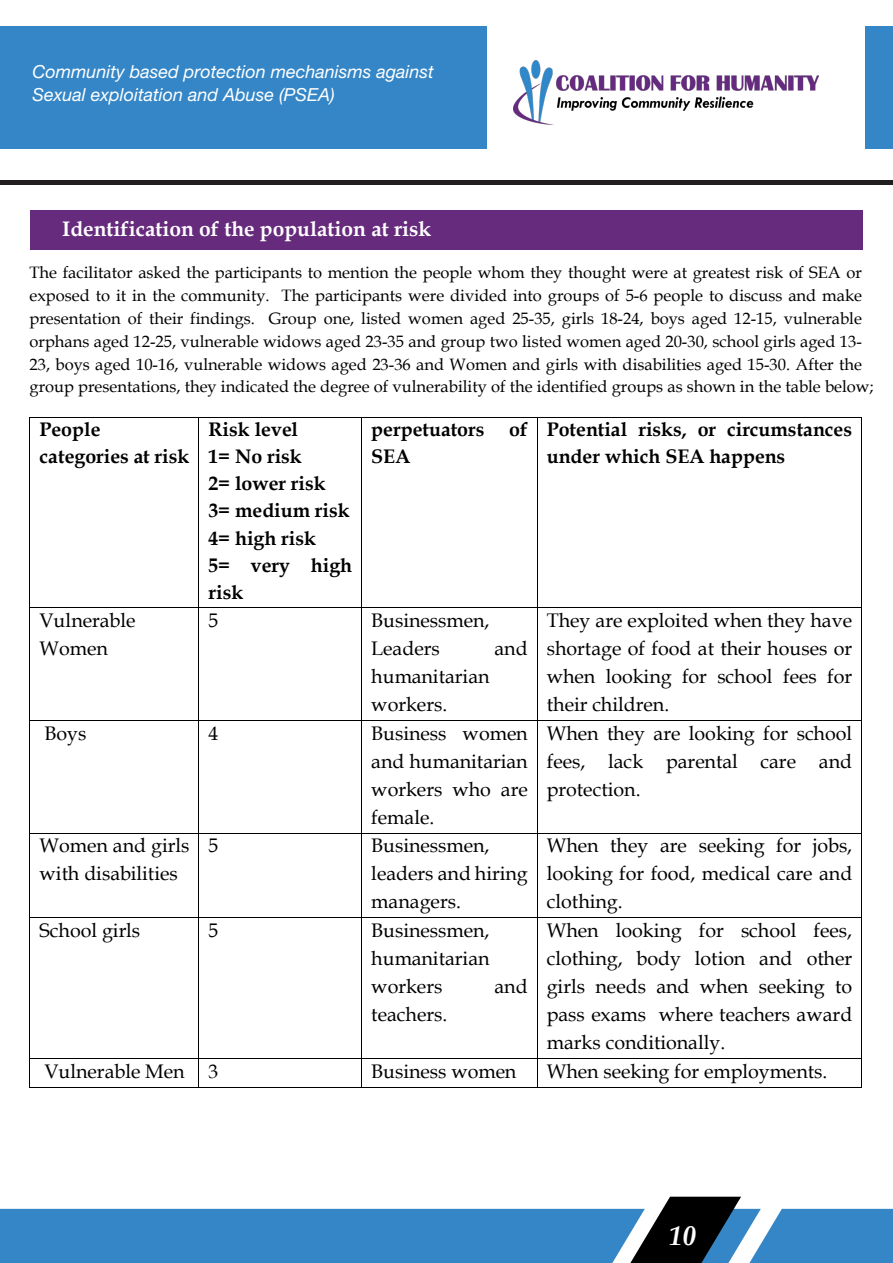
<style>
.page{position:relative;width:893px;height:1263px;background:#fff}
.page>*{position:absolute;margin:0;border:0;box-sizing:border-box;transform-origin:0 0}
.t1{font:italic 700 27px "Book Antiqua";color:#fff}
.t2{font:700 21px "Book Antiqua";color:#fff}
.t3{font:19.65px/27.9px "Book Antiqua";color:#000;text-align:justify}
.t4{font:700 19.65px/27.2px "Book Antiqua";color:#000}
.t5{font:italic 18px/22.8px "Helvetica Neue LT Std";color:#fff}
.t6{font:16.5px/22.8px "Book Antiqua";color:#000}
</style>
<div class="page">
<img style="left:514px;top:60px;width:305px;height:65px">
<div style="left:0;top:180px;width:893px;height:5px;background:#211e1f"></div>
<div style="left:0;top:26px;width:486px;height:123px;background:#3486c7"></div>
<svg style="left:0;top:1197px;width:893px;height:66px"></svg>
<div style="left:865px;top:26px;width:28px;height:123px;background:#3486c7"></div>
<div style="left:30px;top:210px;width:832px;height:39px;background:#662b7d"></div>
<hr style="left:30px;top:417px;width:168px;height:1px;background:#000">
<hr style="left:199px;top:417px;width:162px;height:1px;background:#000">
<hr style="left:362px;top:417px;width:175px;height:1px;background:#000">
<hr style="left:538px;top:417px;width:323px;height:1px;background:#000">
<hr style="left:30px;top:418px;width:1px;height:189px;background:#000">
<hr style="left:198px;top:418px;width:1px;height:189px;background:#000">
<hr style="left:361px;top:418px;width:1px;height:189px;background:#000">
<hr style="left:537px;top:418px;width:1px;height:189px;background:#000">
<hr style="left:861px;top:418px;width:1px;height:189px;background:#000">
<hr style="left:30px;top:607px;width:168px;height:1px;background:#000">
<hr style="left:199px;top:607px;width:162px;height:1px;background:#000">
<hr style="left:362px;top:607px;width:175px;height:1px;background:#000">
<hr style="left:538px;top:607px;width:323px;height:1px;background:#000">
<hr style="left:30px;top:608px;width:1px;height:112px;background:#000">
<hr style="left:198px;top:608px;width:1px;height:112px;background:#000">
<hr style="left:361px;top:608px;width:1px;height:112px;background:#000">
<hr style="left:537px;top:608px;width:1px;height:112px;background:#000">
<hr style="left:861px;top:608px;width:1px;height:112px;background:#000">
<hr style="left:30px;top:720px;width:168px;height:1px;background:#000">
<hr style="left:199px;top:720px;width:162px;height:1px;background:#000">
<hr style="left:362px;top:720px;width:175px;height:1px;background:#000">
<hr style="left:538px;top:720px;width:323px;height:1px;background:#000">
<hr style="left:30px;top:721px;width:1px;height:112px;background:#000">
<hr style="left:198px;top:721px;width:1px;height:112px;background:#000">
<hr style="left:361px;top:721px;width:1px;height:112px;background:#000">
<hr style="left:537px;top:721px;width:1px;height:112px;background:#000">
<hr style="left:861px;top:721px;width:1px;height:112px;background:#000">
<hr style="left:30px;top:833px;width:168px;height:1px;background:#000">
<hr style="left:199px;top:833px;width:162px;height:1px;background:#000">
<hr style="left:362px;top:833px;width:175px;height:1px;background:#000">
<hr style="left:538px;top:833px;width:323px;height:1px;background:#000">
<hr style="left:30px;top:834px;width:1px;height:83px;background:#000">
<hr style="left:198px;top:834px;width:1px;height:83px;background:#000">
<hr style="left:361px;top:834px;width:1px;height:83px;background:#000">
<hr style="left:537px;top:834px;width:1px;height:83px;background:#000">
<hr style="left:861px;top:834px;width:1px;height:83px;background:#000">
<hr style="left:30px;top:917px;width:168px;height:1px;background:#000">
<hr style="left:199px;top:917px;width:162px;height:1px;background:#000">
<hr style="left:362px;top:917px;width:175px;height:1px;background:#000">
<hr style="left:538px;top:917px;width:323px;height:1px;background:#000">
<hr style="left:30px;top:918px;width:1px;height:140px;background:#000">
<hr style="left:198px;top:918px;width:1px;height:140px;background:#000">
<hr style="left:361px;top:918px;width:1px;height:140px;background:#000">
<hr style="left:537px;top:918px;width:1px;height:140px;background:#000">
<hr style="left:861px;top:918px;width:1px;height:140px;background:#000">
<hr style="left:30px;top:1058px;width:168px;height:1px;background:#000">
<hr style="left:199px;top:1058px;width:162px;height:1px;background:#000">
<hr style="left:362px;top:1058px;width:175px;height:1px;background:#000">
<hr style="left:538px;top:1058px;width:323px;height:1px;background:#000">
<hr style="left:30px;top:1087px;width:168px;height:1px;background:#000">
<svg style="left:198px;top:1058px;width:1px;height:30px"></svg>
<hr style="left:199px;top:1087px;width:162px;height:1px;background:#000">
<svg style="left:361px;top:1058px;width:1px;height:30px"></svg>
<hr style="left:362px;top:1087px;width:175px;height:1px;background:#000">
<svg style="left:537px;top:1058px;width:1px;height:30px"></svg>
<hr style="left:538px;top:1087px;width:323px;height:1px;background:#000">
<svg style="left:861px;top:1058px;width:1px;height:30px"></svg>
<p class="t5" style="left:33px;top:60px;width:403px">Community based protection mechanisms against<br>Sexual exploitation and Abuse (PSEA)</p>
<p class="t2" style="left:62px;top:215px;width:371px">Identification of the population at risk</p>
<p class="t6" style="left:30px;top:261px;width:846px">The facilitator asked the participants to mention the people whom they thought were at greatest risk of SEA or exposed to it in the community. The participants were divided into groups of 5-6 people to discuss and make presentation of their findings. Group one, listed women aged 25-35, girls 18-24, boys aged 12-15, vulnerable orphans aged 12-25, vulnerable widows aged 23-35 and group two listed women aged 20-30, school girls aged 13- 23, boys aged 10-16, vulnerable widows aged 23-36 and Women and girls with disabilities aged 15-30. After the group presentations, they indicated the degree of vulnerability of the identified groups as shown in the table below;</p>
<p class="t4" style="left:40px;top:416px;width:151px">People categories at risk</p>
<p class="t4" style="left:208px;top:416px;width:145px">Risk level<br>1= No risk<br>2= lower risk<br>3= medium risk<br>4= high risk<br>5= very high risk</p>
<p class="t4" style="left:371px;top:416px;width:115px">perpetuators</p>
<p class="t4" style="left:509px;top:416px;width:20px">of</p>
<p class="t4" style="left:371px;top:443px;width:41px">SEA</p>
<p class="t3" style="left:40px;top:606px;width:98px">Vulnerable<br>Women</p>
<p class="t3" style="left:208px;top:606px;width:11px">5</p>
<p class="t3" style="left:371px;top:606px;width:120px">Businessmen,<br>Leaders</p>
<p class="t3" style="left:494px;top:634px;width:35px">and</p>
<p class="t3" style="left:371px;top:662px;width:120px">humanitarian workers.</p>
<p class="t4" style="left:547px;top:416px;width:307px">Potential risks, or circumstances under which SEA happens</p>
<p class="t3" style="left:547px;top:606px;width:307px">They are exploited when they have shortage of food at their houses or when looking for school fees for their children.</p>
<p class="t3" style="left:44px;top:719px;width:43px">Boys</p>
<p class="t3" style="left:208px;top:719px;width:11px">4</p>
<p class="t3" style="left:371px;top:719px;width:158px">Business women and humanitarian workers who are female.</p>
<p class="t3" style="left:547px;top:719px;width:307px">When they are looking for school fees, lack parental care and protection.</p>
<p class="t3" style="left:40px;top:831px;width:151px">Women and girls with disabilities</p>
<p class="t3" style="left:208px;top:831px;width:11px">5</p>
<p class="t3" style="left:371px;top:831px;width:158px;text-align:left">Businessmen, leaders and hiring managers.</p>
<p class="t3" style="left:547px;top:831px;width:307px">When they are seeking for jobs, looking for food, medical care and clothing.</p>
<p class="t3" style="left:40px;top:916px;width:102px">School girls</p>
<p class="t3" style="left:208px;top:916px;width:11px">5</p>
<p class="t3" style="left:371px;top:916px;width:120px">Businessmen, humanitarian workers</p>
<p class="t3" style="left:547px;top:916px;width:307px">When looking for school fees, clothing, body lotion and other girls needs and when seeking to pass exams where teachers award marks conditionally.</p>
<p class="t3" style="left:494px;top:972px;width:35px">and</p>
<p class="t3" style="left:371px;top:1000px;width:78px">teachers.</p>
<p class="t3" style="left:44px;top:1057px;width:175px">Vulnerable Men 3</p>
<p class="t3" style="left:371px;top:1057px;width:147px">Business women</p>
<p class="t3" style="left:547px;top:1057px;width:282px">When seeking for employments.</p>
<h1 class="t1" style="left:669px;top:1217px;width:28px">10</h1>
</div>
